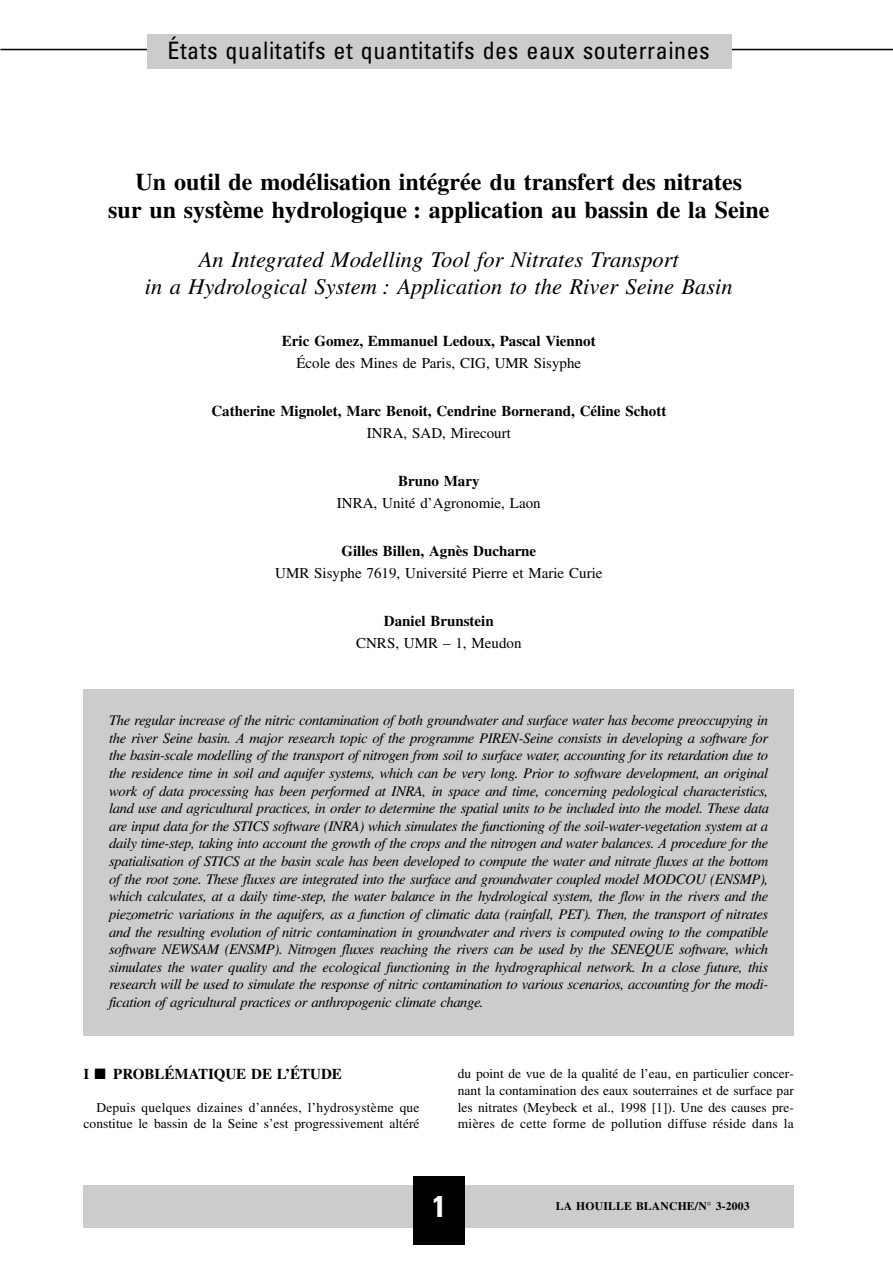
<style>
.page{position:relative;width:893px;height:1263px;background:#fff}
.page>*{position:absolute;margin:0;border:0;box-sizing:border-box;transform-origin:0 0}
.t1{font:700 condensed 30px "Univers";color:#fff}
.t2{font:700 24px/28.8px "Times";color:#000;text-align:center}
.t3{font:condensed 24px "Univers";letter-spacing:.02em;color:#000}
.t4{font:italic 22.5px/27px "Times";color:#000;text-align:center}
.t5{font:700 15px "Times";color:#000}
.t6{font:15px "Times";color:#000}
.t7{font:italic 14.7px/17.5px "Times";letter-spacing:-.025em;color:#000;text-align:justify}
.t8{font:13.5px/16.6px "Times";letter-spacing:.015em;color:#000;text-align:right}
.t9{font:700 11.7px "Times";letter-spacing:.015em;color:#000}
.s1{font-family:"Times New Roman"}
</style>
<div class="page">
<div style="left:84px;top:1185px;width:709px;height:42px;background:#ccc"></div>
<div style="left:413px;top:1176px;width:51px;height:68px;background:#000"></div>
<hr style="left:0;top:49px;width:892px;height:1px;background:#000">
<div style="left:148px;top:35px;width:584px;height:34px;background:#ccc"></div>
<div style="left:84px;top:689px;width:709px;height:347px;background:#ccc"></div>
<h2 class="t3" style="left:167px;top:42px;width:544px">États qualitatifs et quantitatifs des eaux souterraines</h2>
<h2 class="t2" style="left:108px;top:169px;width:662px">Un outil de modélisation intégrée <span class="s1">du</span> transfert des nitrates<br>sur un système hydrologique : application au bassin de la Seine</h2>
<h3 class="t4" style="left:145px;top:248px;width:589px">An Integrated Modelling Tool for Nitrates Transport<br>in a Hydrological System : Application to the River Seine Basin</h3>
<p class="t5" style="left:282px;top:335px;width:315px">Eric Gomez, Emmanuel Ledoux, Pascal Viennot</p>
<p class="t6" style="left:296px;top:358px;width:286px">École des Mines de Paris, CIG, UMR Sisyphe</p>
<p class="t5" style="left:211px;top:405px;width:456px">Catherine Mignolet, Marc Benoit, Cendrine Bornerand, Céline Schott</p>
<p class="t6" style="left:367px;top:428px;width:145px">INRA, SAD, Mirecourt</p>
<p class="t5" style="left:398px;top:475px;width:83px">Bruno Mary</p>
<p class="t6" style="left:337px;top:498px;width:205px">INRA, Unité d’Agronomie, Laon</p>
<p class="t5" style="left:341px;top:545px;width:196px">Gilles Billen, Agnès Ducharne</p>
<p class="t6" style="left:275px;top:568px;width:329px">UMR Sisyphe 7619, Université Pierre et Marie Curie</p>
<p class="t5" style="left:384px;top:616px;width:111px">Daniel Brunstein</p>
<p class="t6" style="left:356px;top:638px;width:167px">CNRS, UMR – 1, Meudon</p>
<p class="t7" style="left:109px;top:713px;width:661px">The regular increase of the nitric contamination of both groundwater and surface water has become preoccupying in the river Seine basin. <span class="s1">A</span> major research topic of the programme PIREN-Seine consists in developing a software for the basin-scale modelling of the transport of nitrogen from soil to surface water, accounting for its retardation due to the residence time in soil and aquifer systems, which can be very long. Prior to software development, an original work of data processing has been performed at INRA, in space and time, concerning pedological characteristics, land use and agricultural practices, in order to determine the spatial units to be included into the model. These <span class="s1">data </span>are input data for the STICS software (INRA) which simulates the functioning of the soil-water-vegetation system at a daily time-step, taking into account the growth of the crops and the nitrogen and water balances. <span class="s1">A</span> procedure for the spatialisation of STICS at the basin scale has been developed to compute the water and nitrate fluxes at the bottom of the root zone. These fluxes are integrated into the surface and groundwater coupled model MODCOU (ENSMP), which calculates, at a daily time-step, the water balance in the hydrological system, the flow in the rivers and the piezometric variations in the aquifers, as a function of climatic data (rainfall, PET). Then, the transport of nitrates and the resulting evolution of nitric contamination in groundwater and rivers is computed owing to the compatible software NEWSAM (ENSMP). Nitrogen fluxes reaching the rivers can be used by the SENEQUE software, which simulates the water quality and the ecological functioning in the hydrographical network. In a close future, this research will be used to simulate the response of nitric contamination to various scenarios, accounting for the modi&shy;fication of agricultural practices or anthropogenic climate change.</p>
<p class="t5" style="left:84px;top:1069px;width:260px">I ■ PROBLÉMATIQUE DE L’ÉTUDE</p>
<p class="t8" style="left:84px;top:1100px;width:337px">Depuis quelques dizaines d’années, l’hydrosystème que constitue le bassin de la Seine s’est progressivement altéré</p>
<p class="t8" style="left:458px;top:1067px;width:337px;text-align:justify">du point de vue de la qualité de l’eau, en particulier concer&shy;nant la contamination des eaux souterraines et de surface par les nitrates (Meybeck et al., 1998 [1]). Une des causes pre&shy;mières de cette forme de pollution diffuse réside dans la</p>
<h1 class="t1" style="left:432px;top:1196px;width:15px">1</h1>
<p class="t9" style="left:555px;top:1202px;width:195px">LA HOUILLE BLANCHE/N° 3-2003</p>
</div>
